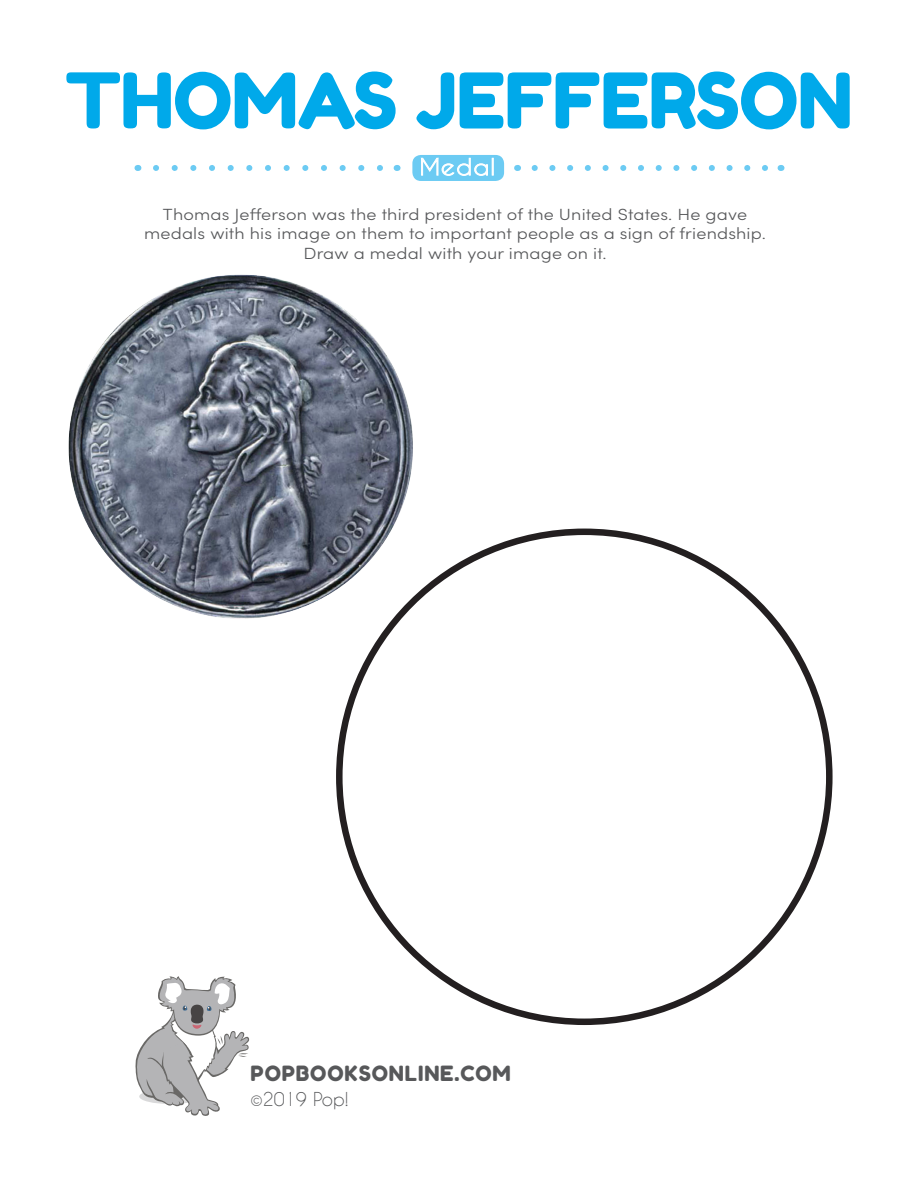
<style>
.page{position:relative;width:918px;height:1188px;background:#fff}
.page>*{position:absolute;margin:0;border:0;box-sizing:border-box;transform-origin:0 0}
.Book_Title{font:76.5px "Fredoka One";letter-spacing:-.01em;color:#00a9ea}
.Popbooksonline{font:21px "Fredoka One";letter-spacing:.04em;color:#57585a}
.Copyright_2018{font:18px "Caviar Dreams";color:#57585a}
.Directions{font:300 16.2px/19.5px "Sofia Pro";letter-spacing:.01em;color:#57585a;text-align:center;scale:1.11 1}
</style>
<div class="page">
<svg style="left:156px;top:165px;width:227px;height:6px"></svg>
<svg style="left:535px;top:165px;width:233px;height:6px"></svg>
<div style="left:412px;top:155px;width:92px;height:26px;background:#6ccbf3;border-radius:9px"></div>
<svg style="left:421px;top:158px;width:72px;height:18px"></svg>
<svg style="left:135px;top:976px;width:115px;height:140px"></svg>
<img style="left:68px;top:274px;width:357px;height:358px">
<p class="Book_Title" style="left:65px;top:54px;width:789px">THOMAS JEFFERSON</p>
<p class="Directions" style="left:144px;top:203px;width:562px">Thomas Jefferson was the third president of the United States. He gave medals with his image on them to important people as a sign of friendship.<br>Draw a medal with your image on it.</p>
<p class="Popbooksonline" style="left:251px;top:1061px;width:262px">POPBOOKSONLINE.COM</p>
<p class="Copyright_2018" style="left:251px;top:1089px;width:100px">©2019 Pop!</p>
</div>
